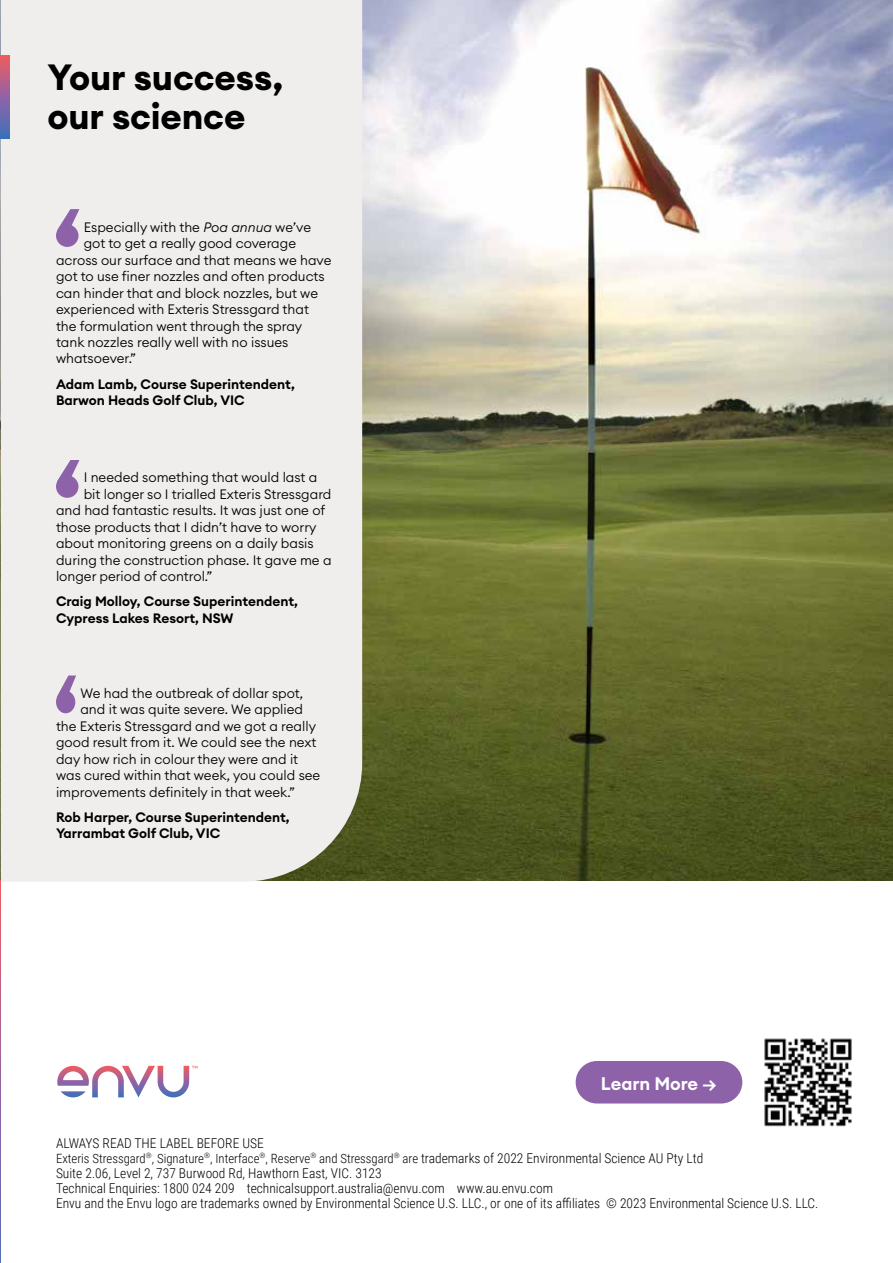
<style>
.page{position:relative;width:893px;height:1263px;background:#fff}
.page>*{position:absolute;margin:0;border:0;box-sizing:border-box;transform-origin:0 0}
.t1{font:700 36px/39.6px "Euclid Circular A";letter-spacing:-.005em;color:#000}
.t2{font:600 18px "Euclid Circular A";color:#fff}
.t3{font:300 13.5px "Euclid Circular A";color:#000}
.t4{font:300 13.5px/15px "Roboto Condensed";color:#000}
.t5{font:600 13.5px/16.5px "Euclid Circular A";color:#000}
.t6{font:300 12.75px "Roboto Condensed";color:#000}
.s1{font-style:italic}
.s2{font-size:13.5px}
</style>
<div class="page">
<img style="left:362px;top:0;width:531px;height:881px">
<div style="left:1px;top:0;width:361px;height:882px;background:#efeeed"></div>
<img style="left:764px;top:1038px;width:88px;height:89px">
<div style="left:576px;top:1061px;width:166px;height:42px;background:#8d62a9;border-radius:21px"></div>
<svg style="left:0;top:881px;width:1px;height:382px"></svg>
<svg style="left:1px;top:55px;width:8px;height:84px"></svg>
<svg style="left:56px;top:209px;width:23px;height:38px"></svg>
<svg style="left:56px;top:460px;width:23px;height:38px"></svg>
<svg style="left:56px;top:675px;width:20px;height:38px"></svg>
<svg style="left:57px;top:1066px;width:140px;height:31px"></svg>
<h1 class="t1" style="left:48px;top:58px;width:237px">Your success, our science</h1>
<p class="t3" style="left:84px;top:218px;width:229px">Especially with the <span class="s1">Poa annua</span> we’ve</p>
<p class="t3" style="left:84px;top:234px;width:214px">got to get a really good coverage</p>
<p class="t3" style="left:56px;top:251px;width:277px">across our surface and that means we have</p>
<p class="t3" style="left:56px;top:267px;width:270px">got to use finer nozzles and often products</p>
<p class="t3" style="left:56px;top:284px;width:264px">can hinder that and block nozzles, but we</p>
<p class="t3" style="left:56px;top:300px;width:254px">experienced with Exteris Stressgard that</p>
<p class="t3" style="left:56px;top:317px;width:248px">the formulation went through the spray</p>
<p class="t3" style="left:56px;top:333px;width:234px">tank nozzles really well with no issues</p>
<p class="t3" style="left:56px;top:350px;width:81px">whatsoever.”</p>
<p class="t5" style="left:56px;top:376px;width:240px">Adam Lamb, Course Superintendent,<br>Barwon Heads Golf Club, VIC</p>
<p class="t3" style="left:84px;top:469px;width:235px">I needed something that would last a</p>
<p class="t3" style="left:84px;top:485px;width:249px">bit longer so I trialled Exteris Stressgard</p>
<p class="t3" style="left:56px;top:502px;width:271px">and had fantastic results. It was just one of</p>
<p class="t3" style="left:56px;top:518px;width:262px">those products that I didn’t have to worry</p>
<p class="t3" style="left:56px;top:535px;width:259px">about monitoring greens on a daily basis</p>
<p class="t3" style="left:56px;top:551px;width:277px">during the construction phase. It gave me a</p>
<p class="t3" style="left:56px;top:568px;width:158px">longer period of control.”</p>
<p class="t5" style="left:56px;top:593px;width:244px">Craig Molloy, Course Superintendent,<br>Cypress Lakes Resort, NSW</p>
<p class="t3" style="left:80px;top:684px;width:224px">We had the outbreak of dollar spot,</p>
<p class="t3" style="left:80px;top:701px;width:224px">and it was quite severe. We applied</p>
<p class="t3" style="left:56px;top:717px;width:261px">the Exteris Stressgard and we got a really</p>
<p class="t3" style="left:56px;top:734px;width:262px">good result from it. We could see the next</p>
<p class="t3" style="left:56px;top:750px;width:244px">day how rich in colour they were and it</p>
<p class="t3" style="left:56px;top:767px;width:266px">was cured within that week, you could see</p>
<p class="t3" style="left:56px;top:783px;width:240px">improvements definitely in that week.”</p>
<p class="t5" style="left:56px;top:809px;width:235px">Rob Harper, Course Superintendent,<br>Yarrambat Golf Club, VIC</p>
<h2 class="t2" style="left:601px;top:1071px;width:118px">Learn More →</h2>
<p class="t4" style="left:56px;top:1135px;width:209px">ALWAYS READ THE LABEL BEFORE USE</p>
<p class="t6" style="left:56px;top:1149px;width:649px">Exteris Stressgard<sup>®</sup>, Signature<sup>®</sup>, Interface<sup>®</sup>, Reserve<sup>®</sup> and Stressgard<sup>®</sup> are <span class="s2">trademarks of 2022 Environmental Science AU Pty Ltd</span></p>
<p class="t4" style="left:56px;top:1165px;width:764px">Suite 2.06, Level 2, 737 Burwood Rd, Hawthorn East, VIC. 3123<br>Technical Enquiries: 1800 024 209 technicalsupport.australia@envu.com www.au.envu.com<br>Envu and the Envu logo are trademarks owned by Environmental Science U.S. LLC., or one of its affiliates © 2023 Environmental Science U.S. LLC.</p>
</div>
